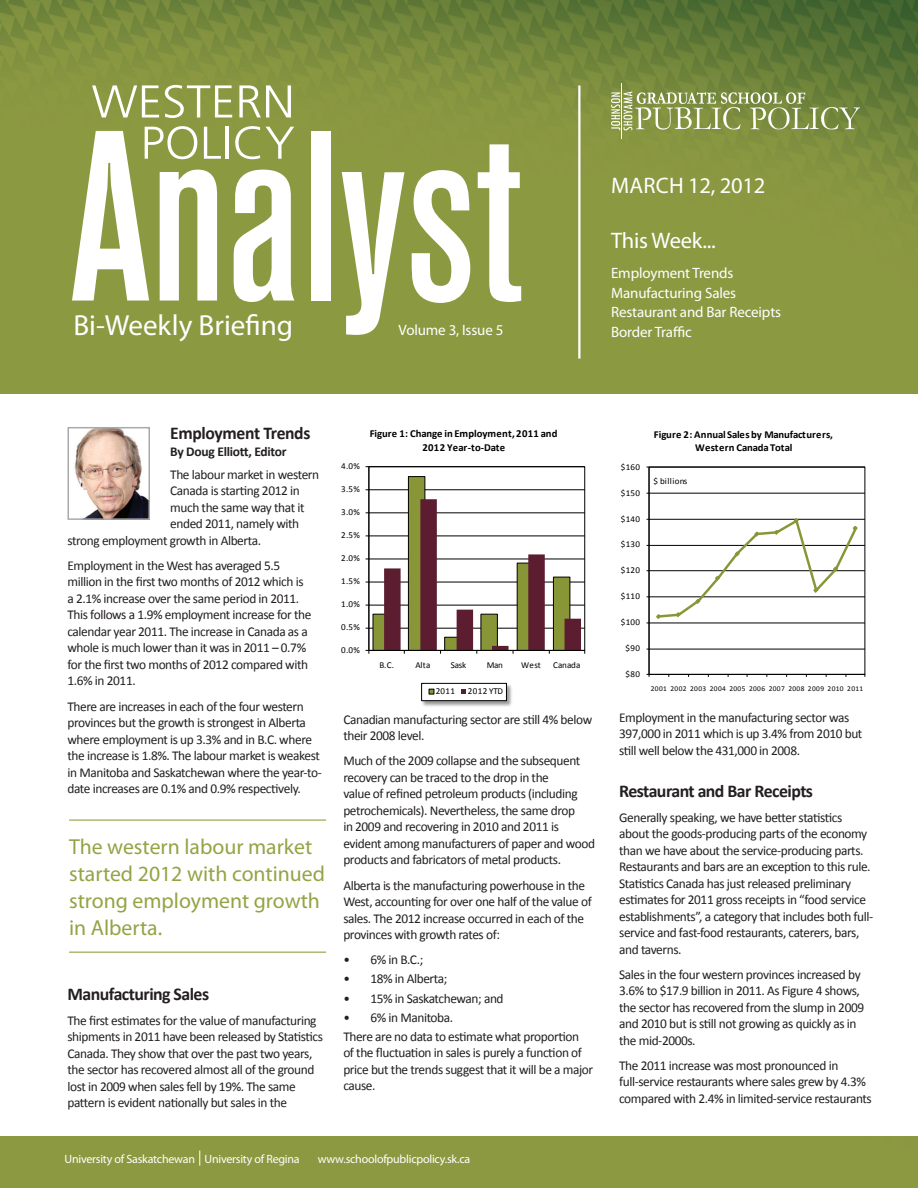
<style>
.page{position:relative;width:918px;height:1188px;background:#fff}
.page>*{position:absolute;margin:0;border:0;box-sizing:border-box;transform-origin:0 0}
.t1{font:29.1px "Myriad Pro";color:#fff}
.t2{font:22.5px "Myriad Pro";letter-spacing:-.01em;color:#fff}
.pull_quote_AG{font:21.75px/27px "Myriad Pro";color:#93a445}
.body_copy_AG{font:700 18px "Calibri";letter-spacing:-.03em;color:#231f20}
.Body_Copy{font:700 18px "Calibri";letter-spacing:-.03em;color:#231f20}
.t3{font:15px/19.5px "Myriad Pro";letter-spacing:-.01em;color:#fff}
.body_copy_AG-2{font:13.5px/16.5px "Calibri";letter-spacing:-.03em;color:#231f20}
.t4{font:700 13.5px "Calibri";letter-spacing:-.02em;color:#231f20}
.t5{font:12px "Myriad Pro";letter-spacing:-.02em;color:#fff}
.t6{font:700 10.65px/13.2px "Calibri";color:#000;text-align:center}
.t7{font:9px "Calibri";letter-spacing:.04em;color:#000}
.t8{font:7.35px "Calibri";letter-spacing:.05em;color:#000}
</style>
<div class="page">
<img style="left:0;top:0;width:918px;height:393px">
<hr style="left:578px;top:86px;width:2px;height:273px;background:#fff">
<svg style="left:234px;top:170px;width:60px;height:132px"></svg>
<div style="left:311px;top:131px;width:19px;height:170px;background:#fff"></div>
<svg style="left:342px;top:172px;width:62px;height:163px"></svg>
<svg style="left:412px;top:170px;width:58px;height:133px"></svg>
<svg style="left:478px;top:144px;width:43px;height:158px"></svg>
<svg style="left:92px;top:85px;width:67px;height:32px"></svg>
<svg style="left:165px;top:85px;width:67px;height:33px"></svg>
<svg style="left:239px;top:85px;width:52px;height:32px"></svg>
<svg style="left:72px;top:126px;width:149px;height:175px"></svg>
<hr style="left:225px;top:127px;width:4px;height:32px;background:#fff">
<svg style="left:235px;top:126px;width:25px;height:33px"></svg>
<svg style="left:266px;top:127px;width:28px;height:32px"></svg>
<svg style="left:611px;top:91px;width:249px;height:39px;background:#95a365"></svg>
<hr style="left:621px;top:84px;width:1px;height:55px;background:#fff">
<div style="left:0;top:1136px;width:918px;height:52px;background:#8c9941"></div>
<svg style="left:199px;top:1150px;width:1px;height:16px"></svg>
<img style="left:74px;top:430px;width:73px;height:87px">
<div style="left:68px;top:427px;width:82px;height:93px;border:2px solid #a8a9ad"></div>
<hr style="left:69px;top:819px;width:257px;height:2px;background:#93a445">
<hr style="left:69px;top:952px;width:257px;height:1px;background:#93a445">
<hr style="left:369px;top:628px;width:216px;height:1px;background:#000">
<hr style="left:369px;top:605px;width:216px;height:1px;background:#000">
<hr style="left:369px;top:582px;width:216px;height:1px;background:#000">
<hr style="left:369px;top:559px;width:216px;height:1px;background:#000">
<hr style="left:369px;top:535px;width:216px;height:1px;background:#000">
<hr style="left:369px;top:512px;width:216px;height:1px;background:#000">
<hr style="left:369px;top:489px;width:216px;height:1px;background:#000">
<div style="left:373px;top:614px;width:17px;height:37px;background:#889638"></div>
<div style="left:408px;top:476px;width:17px;height:175px;background:#889638;border:1px solid #000"></div>
<hr style="left:368px;top:467px;width:1px;height:183px;background:#000">
<hr style="left:369px;top:650px;width:216px;height:1px;background:#000">
<svg style="left:384px;top:499px;width:201px;height:155px"></svg>
<img style="left:421px;top:682px;width:91px;height:25px">
<div style="left:421px;top:683px;width:86px;height:18px;background:#fff;border:1px solid #000"></div>
<svg style="left:429px;top:689px;width:5px;height:5px"></svg>
<svg style="left:461px;top:689px;width:5px;height:5px"></svg>
<hr style="left:649px;top:649px;width:216px;height:1px;background:#000">
<hr style="left:649px;top:623px;width:216px;height:1px;background:#000">
<hr style="left:649px;top:596px;width:216px;height:1px;background:#000">
<hr style="left:649px;top:570px;width:216px;height:1px;background:#000">
<hr style="left:649px;top:545px;width:216px;height:1px;background:#000">
<hr style="left:649px;top:519px;width:216px;height:1px;background:#000">
<hr style="left:649px;top:493px;width:216px;height:1px;background:#000">
<div style="left:649px;top:467px;width:216px;height:208px;border:1px solid #000"></div>
<hr style="left:649px;top:467px;width:1px;height:207px;background:#000">
<hr style="left:649px;top:674px;width:216px;height:1px;background:#000">
<svg style="left:655px;top:518px;width:204px;height:102px"></svg>
<div style="left:650px;top:472px;width:39px;height:17px;background:#fff"></div>
<p class="t1" style="left:74px;top:308px;width:221px">Bi-Weekly Briefing</p>
<p class="t3" style="left:399px;top:320px;width:106px">Volume 3, Issue 5</p>
<p class="t2" style="left:611px;top:171px;width:156px">MARCH 12, 2012</p>
<p class="t2" style="left:611px;top:226px;width:106px">This Week...</p>
<p class="t3" style="left:611px;top:263px;width:171px">Employment Trends<br>Manufacturing Sales<br>Restaurant and Bar Receipts<br>Border Traffic</p>
<p class="body_copy_AG" style="left:170px;top:422px;width:142px">Employment Trends</p>
<p class="t4" style="left:170px;top:443px;width:118px">By Doug Elliott, Editor</p>
<p class="body_copy_AG-2" style="left:170px;top:465px;width:150px">The labour market in western</p>
<p class="body_copy_AG-2" style="left:170px;top:482px;width:131px">Canada is starting 2012 in</p>
<p class="body_copy_AG-2" style="left:170px;top:498px;width:136px">much the same way that it</p>
<p class="body_copy_AG-2" style="left:170px;top:515px;width:130px">ended 2011, namely with</p>
<p class="body_copy_AG-2" style="left:68px;top:531px;width:195px">strong employment growth in Alberta.</p>
<p class="body_copy_AG-2" style="left:68px;top:557px;width:245px">Employment in the West has averaged 5.5 million in the first two months of 2012 which is a 2.1% increase over the same period in 2011.<br>This follows a 1.9% employment increase for the calendar year 2011. The increase in Canada as a whole is much lower than it was in 2011 – 0.7% for the first two months of 2012 compared with 1.6% in 2011.</p>
<p class="body_copy_AG-2" style="left:68px;top:697px;width:256px">There are increases in each of the four western provinces but the growth is strongest in Alberta where employment is up 3.3% and in B.C. where the increase is 1.8%. The labour market is weakest in Manitoba and Saskatchewan where the year-to&shy;date increases are 0.1% and 0.9% respectively.</p>
<p class="pull_quote_AG" style="left:69px;top:833px;width:258px">The western labour market started 2012 with continued strong employment growth in Alberta.</p>
<p class="Body_Copy" style="left:68px;top:983px;width:143px">Manufacturing Sales</p>
<p class="body_copy_AG-2" style="left:68px;top:1011px;width:257px">The first estimates for the value of manufacturing shipments in 2011 have been released by Statistics Canada. They show that over the past two years, the sector has recovered almost all of the ground lost in 2009 when sales fell by 19%. The same pattern is evident nationally but sales in the</p>
<p class="t7" style="left:341px;top:461px;width:20px">4.0%</p>
<p class="t7" style="left:341px;top:484px;width:20px">3.5%</p>
<p class="t7" style="left:341px;top:507px;width:20px">3.0%</p>
<p class="t7" style="left:341px;top:530px;width:20px">2.5%</p>
<p class="t7" style="left:341px;top:553px;width:20px">2.0%</p>
<p class="t7" style="left:341px;top:576px;width:20px">1.5%</p>
<p class="t7" style="left:341px;top:599px;width:20px">1.0%</p>
<p class="t7" style="left:341px;top:622px;width:20px">0.5%</p>
<p class="t7" style="left:341px;top:645px;width:20px">0.0%</p>
<p class="t6" style="left:370px;top:427px;width:189px">Figure 1: Change in Employment, 2011 and<br>2012 Year-to-Date</p>
<p class="t7" style="left:379px;top:660px;width:16px">B.C.</p>
<p class="t7" style="left:415px;top:660px;width:17px">Alta</p>
<p class="t7" style="left:451px;top:660px;width:17px">Sask</p>
<p class="t7" style="left:487px;top:660px;width:18px">Man</p>
<p class="t7" style="left:521px;top:660px;width:21px">West</p>
<p class="t7" style="left:553px;top:660px;width:29px">Canada</p>
<p class="t7" style="left:436px;top:685px;width:21px">2011</p>
<p class="t7" style="left:468px;top:685px;width:37px">2012 YTD</p>
<p class="body_copy_AG-2" style="left:343px;top:710px;width:250px">Canadian manufacturing sector are still 4% below their 2008 level.</p>
<p class="body_copy_AG-2" style="left:343px;top:752px;width:253px">Much of the 2009 collapse and the subsequent recovery can be traced to the drop in the<br>value of refined petroleum products (including petrochemicals). Nevertheless, the same drop<br>in 2009 and recovering in 2010 and 2011 is evident among manufacturers of paper and wood products and fabricators of metal products.</p>
<p class="body_copy_AG-2" style="left:343px;top:876px;width:250px">Alberta is the manufacturing powerhouse in the West, accounting for over one half of the value of sales. The 2012 increase occurred in each of the provinces with growth rates of:</p>
<p class="body_copy_AG-2" style="left:343px;top:951px;width:81px">• 6% in B.C.;</p>
<p class="body_copy_AG-2" style="left:343px;top:970px;width:106px">• 18% in Alberta;</p>
<p class="body_copy_AG-2" style="left:343px;top:989px;width:162px">• 15% in Saskatchewan; and</p>
<p class="body_copy_AG-2" style="left:343px;top:1008px;width:111px">• 6% in Manitoba.</p>
<p class="body_copy_AG-2" style="left:343px;top:1028px;width:251px">There are no data to estimate what proportion<br>of the fluctuation in sales is purely a function of price but the trends suggest that it will be a major cause.</p>
<p class="t5" style="left:64px;top:1151px;width:237px">University of Saskatchewan University of Regina</p>
<p class="t5" style="left:318px;top:1151px;width:154px">www.schoolofpublicpolicy.sk.ca</p>
<p class="t7" style="left:621px;top:461px;width:21px">$160</p>
<p class="t7" style="left:621px;top:487px;width:21px">$150</p>
<p class="t7" style="left:621px;top:513px;width:21px">$140</p>
<p class="t7" style="left:621px;top:539px;width:21px">$130</p>
<p class="t7" style="left:621px;top:565px;width:21px">$120</p>
<p class="t7" style="left:621px;top:591px;width:21px">$110</p>
<p class="t7" style="left:621px;top:617px;width:21px">$100</p>
<p class="t7" style="left:625px;top:643px;width:16px">$90</p>
<p class="t7" style="left:625px;top:668px;width:16px">$80</p>
<p class="t6" style="left:654px;top:428px;width:181px">Figure 2: Annual Sales by Manufacturers,<br>Western Canada Total</p>
<p class="t7" style="left:653px;top:476px;width:36px">$ billions</p>
<p class="t8" style="left:651px;top:684px;width:214px">2001 2002 2003 2004 2005 2006 2007 2008 2009 2010 2011</p>
<p class="body_copy_AG-2" style="left:619px;top:709px;width:245px">Employment in the manufacturing sector was<br>397,000 in 2011 which is up 3.4% from 2010 but still well below the 431,000 in 2008.</p>
<p class="body_copy_AG" style="left:619px;top:779px;width:195px">Restaurant and Bar Receipts</p>
<p class="body_copy_AG-2" style="left:619px;top:808px;width:256px">Generally speaking, we have better statistics about the goods-producing parts of the economy than we have about the service-producing parts.<br>Restaurants and bars are an exception to this rule.<br>Statistics Canada has just released preliminary estimates for 2011 gross receipts in “food service establishments”, a category that includes both full&shy;service and fast-food restaurants, caterers, bars, and taverns.</p>
<p class="body_copy_AG-2" style="left:619px;top:965px;width:247px">Sales in the four western provinces increased by 3.6% to $17.9 billion in 2011. As Figure 4 shows, the sector has recovered from the slump in 2009 and 2010 but is still not growing as quickly as in the mid-2000s.</p>
<p class="body_copy_AG-2" style="left:619px;top:1057px;width:254px">The 2011 increase was most pronounced in full-service restaurants where sales grew by 4.3% compared with 2.4% in limited-service restaurants</p>
</div>
